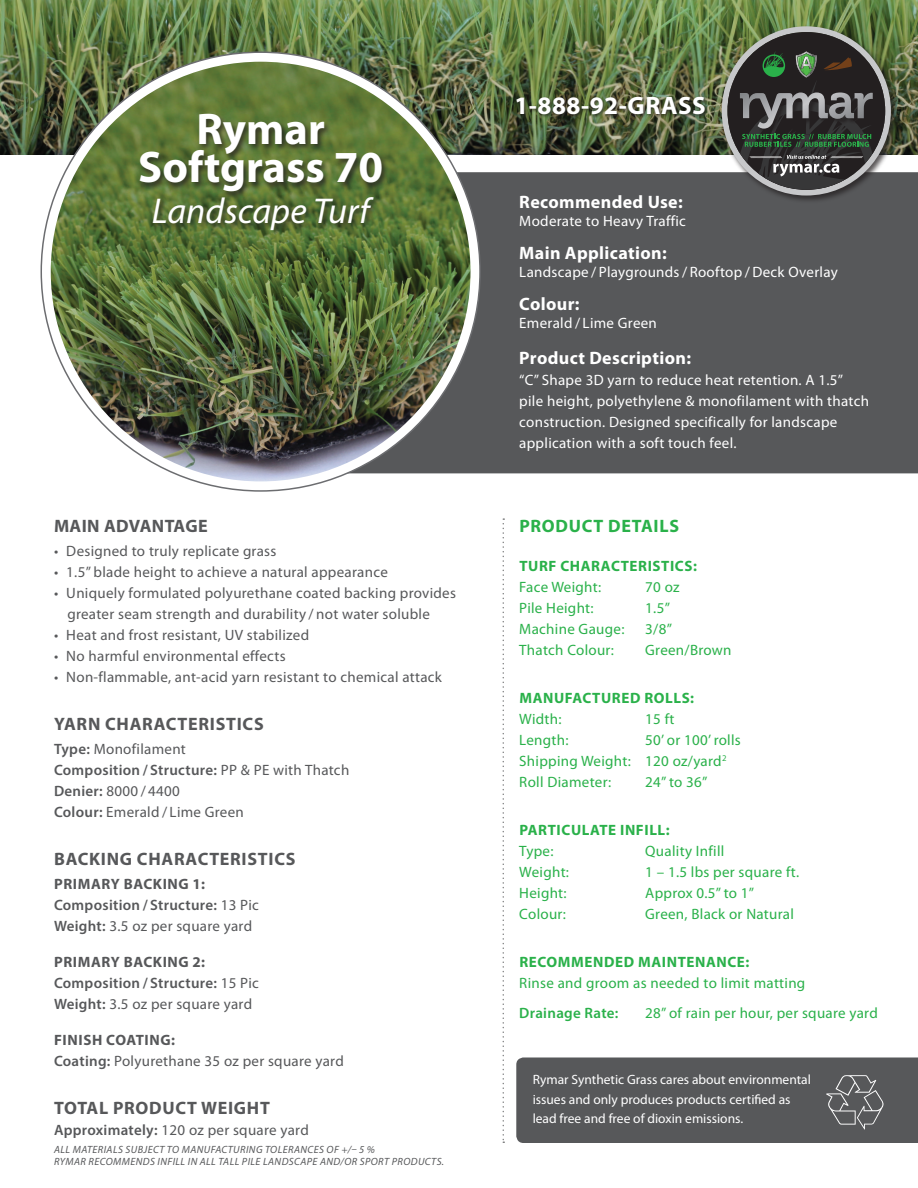
<style>
.page{position:relative;width:918px;height:1188px;background:#fff}
.page>*{position:absolute;margin:0;border:0;box-sizing:border-box;transform-origin:0 0}
.Rymar_Body_-_9_12{font:700 44.55px/38.1px "Myriad Pro";color:#fff;text-align:center}
.Rymar_Body_-_9_12-2{font:italic 36px "Myriad Pro";color:#fff}
.Rymar_Body_-_9_12-3{font:700 25.2px "Myriad Pro";letter-spacing:.02em;color:#fff}
.Rymar_Body_2_-_8_12{font:700 18px "Myriad Pro";letter-spacing:.04em;color:#57585a}
.Rymar_Body_-_9_12-4{font:700 18px "Myriad Pro";letter-spacing:.02em;color:#fff}
.Rymar_Body_2_-_8_12-2{font:700 18px "Myriad Pro";letter-spacing:.02em;color:#fff}
.Rymar_Body_2_-_8_12-3{font:700 18px "Myriad Pro";letter-spacing:.04em;color:#2ab14a}
.Rymar_Body_2_-_8_12-4{font:700 18px "Myriad Pro";letter-spacing:.02em;color:#57585a}
.Rymar_Body_2_-_8_12-5{font:15px/21px "Myriad Pro";letter-spacing:.02em;color:#57585a}
.Rymar_Body_2_-_8_12-6{font:15px "Myriad Pro";letter-spacing:.02em;color:#2ab14a}
.Rymar_Body_2_-_8_12-7{font:15px/21px "Myriad Pro";letter-spacing:.02em;color:#fff}
.Rymar_Body_2_-_8_12-8{font:600 15px "Myriad Pro";letter-spacing:.02em;color:#57585a}
.Rymar_Body_-_9_12-5{font:15px "Myriad Pro";letter-spacing:.02em;color:#fff}
.Rymar_Body_2_-_8_12-9{font:700 15px "Myriad Pro";letter-spacing:.04em;color:#2ab14a}
.Rymar_Body_2_-_8_12-10{font:700 15px "Myriad Pro";letter-spacing:.04em;color:#57585a}
.Rymar_Body_2_-_8_12-11{font:600 15px "Myriad Pro";letter-spacing:.02em;color:#2ab14a}
.Rymar_Body_-_9_12-6{font:13.5px/19.5px "Myriad Pro";color:#fff}
.Rymar_Body_2_-_8_12-12{font:italic 10.5px/12px "Myriad Pro";letter-spacing:.04em;color:#57585a}
.s1{font-weight:600}
.s2{font-weight:400}
</style>
<div class="page">
<img style="left:0;top:0;width:918px;height:155px">
<div style="left:349px;top:172px;width:569px;height:301px;background:#57585a"></div>
<svg style="left:41px;top:52px;width:439px;height:439px"></svg>
<img style="left:51px;top:62px;width:420px;height:419px;border-radius:210px">
<div style="left:138px;top:112px;width:251px;height:88px;background:#231f20;opacity:.75"></div>
<div style="left:151px;top:195px;width:230px;height:43px;background:#231f20;opacity:.75"></div>
<div style="left:720px;top:24px;width:179px;height:180px;background:#231f20;opacity:.75"></div>
<svg style="left:722px;top:26px;width:169px;height:170px;background:#52574e"></svg>
<svg style="left:503px;top:518px;width:1px;height:625px"></svg>
<div style="left:515px;top:95px;width:194px;height:23px;background:#231f20;opacity:.75"></div>
<div style="left:516px;top:1058px;width:402px;height:85px;background:#57585a"></div>
<p class="Rymar_Body_-_9_12" style="left:138px;top:111px;width:247px">Rymar<br>Softgrass 70</p>
<p class="Rymar_Body_-_9_12-2" style="left:152px;top:188px;width:219px">Landscape Turf</p>
<p class="Rymar_Body_2_-_8_12-4" style="left:54px;top:516px;width:155px">MAIN ADVANTAGE</p>
<p class="Rymar_Body_2_-_8_12-5" style="left:54px;top:541px;width:224px">• Designed to truly replicate grass</p>
<p class="Rymar_Body_2_-_8_12-5" style="left:54px;top:562px;width:335px">• 1.5” blade height to achieve a natural appearance</p>
<p class="Rymar_Body_2_-_8_12-5" style="left:68px;top:583px;width:390px;text-indent:-14px">• Uniquely formulated polyurethane coated backing provides greater seam strength and durability / not water soluble</p>
<p class="Rymar_Body_2_-_8_12-5" style="left:54px;top:625px;width:257px">• Heat and frost resistant, UV stabilized</p>
<p class="Rymar_Body_2_-_8_12-5" style="left:54px;top:646px;width:233px">• No harmful environmental effects</p>
<p class="Rymar_Body_2_-_8_12-5" style="left:54px;top:667px;width:389px">• Non-flammable, ant-acid yarn resistant to chemical attack</p>
<p class="Rymar_Body_2_-_8_12" style="left:54px;top:714px;width:211px">YARN CHARACTERISTICS</p>
<p class="Rymar_Body_2_-_8_12-5" style="left:54px;top:739px;width:133px"><span class="s1">Type:</span> Monofilament</p>
<p class="Rymar_Body_2_-_8_12-8" style="left:54px;top:760px;width:297px">Composition / Structure: <span class="s2">PP &amp; PE with Thatch</span></p>
<p class="Rymar_Body_2_-_8_12-5" style="left:54px;top:781px;width:127px"><span class="s1">Denier:</span> 8000 / 4400</p>
<p class="Rymar_Body_2_-_8_12-5" style="left:54px;top:802px;width:191px"><span class="s1">Colour:</span> Emerald / Lime Green</p>
<p class="Rymar_Body_2_-_8_12" style="left:54px;top:849px;width:243px">BACKING CHARACTERISTICS</p>
<p class="Rymar_Body_2_-_8_12-10" style="left:54px;top:875px;width:152px">PRIMARY BACKING 1:</p>
<p class="Rymar_Body_2_-_8_12-8" style="left:54px;top:895px;width:206px">Composition / Structure: <span class="s2">13 Pic</span></p>
<p class="Rymar_Body_2_-_8_12-5" style="left:54px;top:916px;width:200px"><span class="s1">Weight:</span> 3.5 oz per square yard</p>
<p class="Rymar_Body_2_-_8_12-10" style="left:54px;top:953px;width:152px">PRIMARY BACKING 2:</p>
<p class="Rymar_Body_2_-_8_12-8" style="left:54px;top:973px;width:206px">Composition / Structure: <span class="s2">15 Pic</span></p>
<p class="Rymar_Body_2_-_8_12-5" style="left:54px;top:994px;width:200px"><span class="s1">Weight:</span> 3.5 oz per square yard</p>
<p class="Rymar_Body_2_-_8_12-10" style="left:54px;top:1031px;width:122px">FINISH COATING:</p>
<p class="Rymar_Body_2_-_8_12-5" style="left:54px;top:1051px;width:291px"><span class="s1">Coating:</span> Polyurethane 35 oz per square yard</p>
<p class="Rymar_Body_2_-_8_12" style="left:54px;top:1098px;width:217px">TOTAL PRODUCT WEIGHT</p>
<p class="Rymar_Body_2_-_8_12-5" style="left:54px;top:1120px;width:256px"><span class="s1">Approximately:</span> 120 oz per square yard</p>
<p class="Rymar_Body_2_-_8_12-12" style="left:54px;top:1143px;width:392px">ALL MATERIALS SUBJECT TO MANUFACTURING TOLERANCES OF +/– 5 %<br>RYMAR RECOMMENDS INFILL IN ALL TALL PILE LANDSCAPE AND/OR SPORT PRODUCTS.</p>
<p class="Rymar_Body_-_9_12-3" style="left:514px;top:91px;width:193px">1-888-92-GRASS</p>
<p class="Rymar_Body_-_9_12-4" style="left:519px;top:192px;width:165px">Recommended Use:</p>
<p class="Rymar_Body_-_9_12-5" style="left:519px;top:213px;width:168px">Moderate to Heavy Traffic</p>
<p class="Rymar_Body_-_9_12-4" style="left:519px;top:243px;width:149px">Main Application:</p>
<p class="Rymar_Body_-_9_12-5" style="left:519px;top:264px;width:320px">Landscape / Playgrounds/ Rooftop /Deck Overlay</p>
<p class="Rymar_Body_-_9_12-4" style="left:519px;top:294px;width:62px">Colour:</p>
<p class="Rymar_Body_-_9_12-5" style="left:519px;top:315px;width:139px">Emerald / Lime Green</p>
<p class="Rymar_Body_2_-_8_12-2" style="left:519px;top:348px;width:173px">Product Description:</p>
<p class="Rymar_Body_2_-_8_12-7" style="left:519px;top:370px;width:351px">“C” Shape 3D yarn to reduce heat retention. A 1.5” pile height, polyethylene &amp; monofilament with thatch construction. Designed specifically for landscape application with a soft touch feel.</p>
<p class="Rymar_Body_2_-_8_12-3" style="left:519px;top:516px;width:161px">PRODUCT DETAILS</p>
<p class="Rymar_Body_2_-_8_12-9" style="left:519px;top:557px;width:179px">TURF CHARACTERISTICS:</p>
<p class="Rymar_Body_2_-_8_12-6" style="left:519px;top:579px;width:83px">Face Weight:</p>
<p class="Rymar_Body_2_-_8_12-6" style="left:645px;top:579px;width:36px">70 oz</p>
<p class="Rymar_Body_2_-_8_12-6" style="left:519px;top:600px;width:76px">Pile Height:</p>
<p class="Rymar_Body_2_-_8_12-6" style="left:645px;top:600px;width:26px">1.5”</p>
<p class="Rymar_Body_2_-_8_12-6" style="left:519px;top:621px;width:107px">Machine Gauge:</p>
<p class="Rymar_Body_2_-_8_12-6" style="left:645px;top:621px;width:28px">3/8”</p>
<p class="Rymar_Body_2_-_8_12-6" style="left:519px;top:642px;width:96px">Thatch Colour:</p>
<p class="Rymar_Body_2_-_8_12-6" style="left:645px;top:642px;width:88px">Green/Brown</p>
<p class="Rymar_Body_2_-_8_12-9" style="left:519px;top:689px;width:176px">MANUFACTURED ROLLS:</p>
<p class="Rymar_Body_2_-_8_12-6" style="left:519px;top:711px;width:44px">Width:</p>
<p class="Rymar_Body_2_-_8_12-6" style="left:645px;top:711px;width:31px">15 ft</p>
<p class="Rymar_Body_2_-_8_12-6" style="left:519px;top:732px;width:51px">Length:</p>
<p class="Rymar_Body_2_-_8_12-6" style="left:645px;top:732px;width:97px">50’ or 100’ rolls</p>
<p class="Rymar_Body_2_-_8_12-6" style="left:519px;top:753px;width:209px">Shipping Weight: 120 oz/yard<sup>2</sup></p>
<p class="Rymar_Body_2_-_8_12-6" style="left:519px;top:774px;width:93px">Roll Diameter:</p>
<p class="Rymar_Body_2_-_8_12-6" style="left:645px;top:774px;width:64px">24” to 36”</p>
<p class="Rymar_Body_2_-_8_12-9" style="left:519px;top:821px;width:152px">PARTICULATE INFILL:</p>
<p class="Rymar_Body_2_-_8_12-6" style="left:519px;top:843px;width:36px">Type:</p>
<p class="Rymar_Body_2_-_8_12-6" style="left:645px;top:843px;width:81px">Quality Infill</p>
<p class="Rymar_Body_2_-_8_12-6" style="left:519px;top:864px;width:51px">Weight:</p>
<p class="Rymar_Body_2_-_8_12-6" style="left:645px;top:864px;width:156px">1 – 1.5 lbs per square ft.</p>
<p class="Rymar_Body_2_-_8_12-6" style="left:519px;top:885px;width:49px">Height:</p>
<p class="Rymar_Body_2_-_8_12-6" style="left:645px;top:885px;width:110px">Approx 0.5” to 1”</p>
<p class="Rymar_Body_2_-_8_12-6" style="left:519px;top:906px;width:48px">Colour:</p>
<p class="Rymar_Body_2_-_8_12-6" style="left:645px;top:906px;width:150px">Green, Black or Natural</p>
<p class="Rymar_Body_2_-_8_12-9" style="left:519px;top:953px;width:231px">RECOMMENDED MAINTENANCE:</p>
<p class="Rymar_Body_2_-_8_12-6" style="left:519px;top:975px;width:288px">Rinse and groom as needed to limit matting</p>
<p class="Rymar_Body_2_-_8_12-11" style="left:519px;top:1003px;width:101px">Drainage Rate:</p>
<p class="Rymar_Body_2_-_8_12-6" style="left:645px;top:1005px;width:234px">28” of rain per hour, per square yard</p>
<p class="Rymar_Body_-_9_12-6" style="left:533px;top:1070px;width:280px">Rymar Synthetic Grass cares about environmental issues and only produces products certified as lead free and free of dioxin emissions.</p>
</div>
